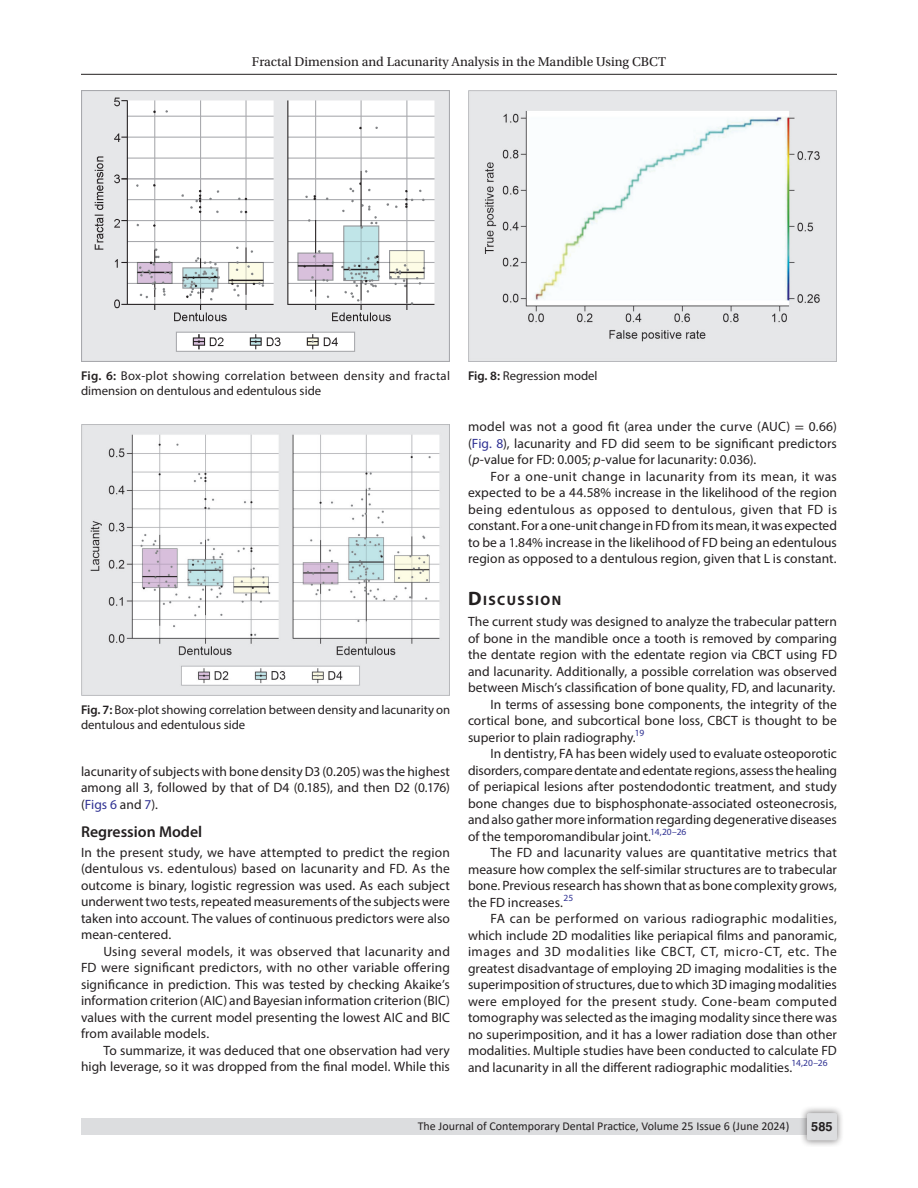
<style>
.page{position:relative;width:918px;height:1188px;background:#fff}
.page>*{position:absolute;margin:0;border:0;box-sizing:border-box;transform-origin:0 0}
.Head-2{font:600 15.75px "Myriad Pro";color:#231f20}
.Head-1{font:700 13.65px "Myriad Pro";letter-spacing:.105em;color:#231f20}
.Para-Indent{font:13.5px/16.5px "Myriad Pro";letter-spacing:.005em;color:#231f20;text-align:justify}
.Para-NoIndent{font:13.5px/16.5px "Myriad Pro";letter-spacing:.005em;color:#231f20;text-align:justify}
.t1{font:13.5px "Utopia Std";color:#231f20}
.FigCaption{font:12.75px/15.3px "Myriad Pro";color:#231f20}
.FigCaption-2{font:12.75px/15.3px "Myriad Pro";letter-spacing:.02em;color:#231f20}
.t2{font:700 12.75px "Helvetica LT Std";color:#231f20}
.t3{font:12px "Calibri";color:#231f20}
.s1{font-weight:600}
.s2{color:#2e3092}
.s3{font-family:"STIX General"}
.s4{font-style:italic}
.s5{font-size:19.5px}
</style>
<div class="page">
<hr style="left:81px;top:74px;width:756px;height:1px;background:#231f20">
<div style="left:81px;top:1119px;width:756px;height:16px;background:#dcdddf"></div>
<div style="left:800px;top:1106px;width:44px;height:41px;background:#231f20;opacity:.61"></div>
<div style="left:807px;top:1113px;width:30px;height:27px;background:#dcdddf;border-radius:2px"></div>
<img style="left:81px;top:90px;width:368px;height:271px">
<img style="left:81px;top:424px;width:368px;height:272px">
<img style="left:468px;top:90px;width:368px;height:271px">
<p class="t1" style="left:252px;top:55px;width:416px">Fractal Dimension and Lacunarity Analysis in the Mandible Using CBCT</p>
<p class="FigCaption-2" style="left:81px;top:367px;width:371px"><span class="s1">Fig. 6:</span> Box-plot showing correlation between density and fractal dimension on dentulous and edentulous side</p>
<p class="FigCaption" style="left:81px;top:702px;width:371px"><span class="s1">Fig. 7:</span> Box-plot showing correlation between density and lacunarity on dentulous and edentulous side</p>
<p class="Para-Indent" style="left:81px;top:763px;width:371px">lacunarity of subjects with bone density D3 (0.205) was the highest among all 3, followed by that of D4 (0.185), and then D2 (0.176) (<span class="s2">Figs 6</span> and <span class="s2">7</span>).</p>
<p class="Head-2" style="left:81px;top:822px;width:123px">Regression Model</p>
<p class="Para-NoIndent" style="left:81px;top:844px;width:371px">In the present study, we have attempted to predict the region (dentulous vs. edentulous) based on lacunarity and FD. As the outcome is binary, logistic regression was used. As each subject underwent two tests, repeated measurements of the subjects were taken into account. The values of continuous predictors were also mean-centered.</p>
<p class="Para-Indent" style="left:81px;top:943px;width:371px;text-indent:22px">Using several models, it was observed that lacunarity and FD were significant predictors, with no other variable offering significance in prediction. This was tested by checking Akaike’s information criterion (AIC) and Bayesian information criterion (BIC) values with the current model presenting the lowest AIC and BIC from available models.</p>
<p class="Para-Indent" style="left:81px;top:1042px;width:371px;text-align:right">To summarize, it was deduced that one observation had very high leverage, so it was dropped from the final model. While this</p>
<p class="FigCaption" style="left:468px;top:367px;width:131px"><span class="s1">Fig. 8:</span> Regression model</p>
<p class="Para-Indent" style="left:468px;top:418px;width:371px">model was not a good fit (area under the curve (AUC) <span class="s3">=</span> 0.66) (<span class="s2">Fig. 8</span>), lacunarity and FD did seem to be significant predictors (<span class="s4">p</span>-value for FD: 0.005; <span class="s4">p</span>-value for lacunarity: 0.036).</p>
<p class="Para-Indent" style="left:468px;top:468px;width:371px;text-indent:22px">For a one-unit change in lacunarity from its mean, it was expected to be a 44.58% increase in the likelihood of the region being edentulous as opposed to dentulous, given that FD is constant. For a one-unit change in FD from its mean, it was expected to be a 1.84% increase in the likelihood of FD being an edentulous region as opposed to a dentulous region, given that L is constant.</p>
<p class="Head-1" style="left:468px;top:592px;width:95px"><span class="s5">D</span>ISCUSSION</p>
<p class="Para-NoIndent" style="left:468px;top:613px;width:371px">The current study was designed to analyze the trabecular pattern of bone in the mandible once a tooth is removed by comparing the dentate region with the edentate region via CBCT using FD and lacunarity. Additionally, a possible correlation was observed between Misch’s classification of bone quality, FD, and lacunarity.</p>
<p class="Para-Indent" style="left:468px;top:696px;width:370px;text-indent:22px">In terms of assessing bone components, the integrity of the cortical bone, and subcortical bone loss, CBCT is thought to be superior to plain radiography.<sup>19</sup></p>
<p class="Para-Indent" style="left:468px;top:745px;width:371px;text-indent:22px">In dentistry, FA has been widely used to evaluate osteoporotic disorders, compare dentate and edentate regions, assess the healing of periapical lesions after postendodontic treatment, and study bone changes due to bisphosphonate-associated osteonecrosis, and also gather more information regarding degenerative diseases of the temporomandibular joint.<sup>14,20–26</sup></p>
<p class="Para-Indent" style="left:468px;top:844px;width:371px;text-indent:22px">The FD and lacunarity values are quantitative metrics that measure how complex the self-similar structures are to trabecular bone. Previous research has shown that as bone complexity grows, the FD increases.<sup>25</sup></p>
<p class="Para-Indent" style="left:468px;top:910px;width:371px;text-indent:22px">FA can be performed on various radiographic modalities, which include 2D modalities like periapical films and panoramic, images and 3D modalities like CBCT, CT, micro-CT, etc. The greatest disadvantage of employing 2D imaging modalities is the superimposition of structures, due to which 3D imaging modalities were employed for the present study. Cone-beam computed tomography was selected as the imaging modality since there was no superimposition, and it has a lower radiation dose than other modalities. Multiple studies have been conducted to calculate FD and lacunarity in all the different radiographic modalities.<sup>14,20–26</sup></p>
<p class="t3" style="left:418px;top:1117px;width:373px">The Journal of Contemporary Dental Practice, Volume 25 Issue 6 (June 2024)</p>
<p class="t2" style="left:811px;top:1119px;width:23px">585</p>
</div>
